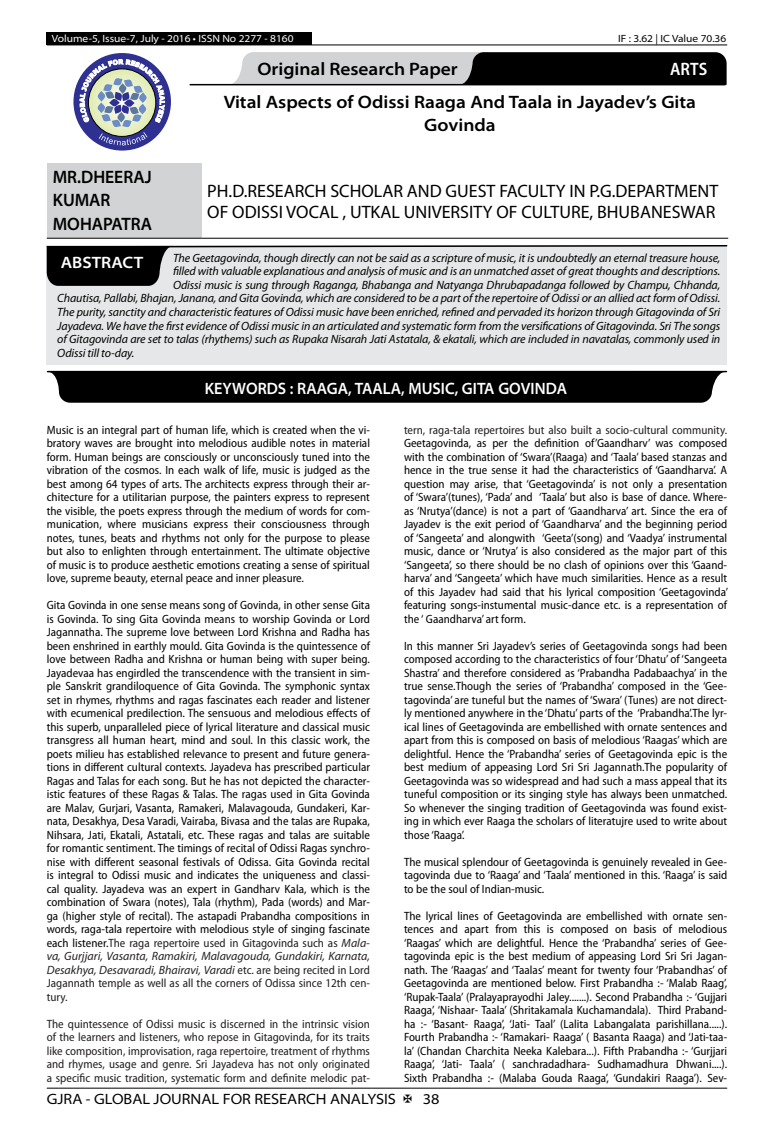
<style>
.page{position:relative;width:774px;height:1136px;background:#fff}
.page>*{position:absolute;margin:0;border:0;box-sizing:border-box;transform-origin:0 0}
.t1{font:18px/21.6px "Myriad Pro";color:#000}
.t2{font:600 semi-expanded 18px/23.4px "Myriad Pro";color:#000;text-align:center}
.t3{font:600 semi-expanded 18px/23.4px "Myriad Pro";color:#000;scale:.9 1}
.t4{font:600 semi-condensed 18px "Myriad Pro";color:#fff}
.t5{font:600 semi-expanded 16.5px "Myriad Pro";color:#fff;scale:.9 1}
.t6{font:600 semi-expanded 16.5px "Myriad Pro";color:#fff}
.t7{font:semi-expanded 15px "Myriad Pro";color:#000}
.t8{font:semi-condensed 12px/13.5px "Myriad Pro";color:#000;text-align:justify}
.t9{font:italic 12px "Myriad Pro";letter-spacing:-.01em;color:#000}
.t10{font:semi-condensed 12px/13.5px "Myriad Pro";color:#231f20;text-align:justify}
.t11{font:semi-expanded 10.5px "Myriad Pro";color:#fff}
.t12{font:semi-expanded 10.5px "Myriad Pro";color:#000}
.s1{color:#231f20}
.s2{font-style:italic;font-stretch:normal;color:#231f20}
</style>
<div class="page">
<hr style="left:47px;top:1087px;width:680px;height:1px;background:#000">
<div style="left:47px;top:32px;width:265px;height:13px;background:#000"></div>
<hr style="left:47px;top:45px;width:680px;height:1px;background:#000">
<svg style="left:229px;top:52px;width:498px;height:33px;background:#686969"></svg>
<hr style="left:190px;top:84px;width:535px;height:1px;background:#000">
<div style="left:73px;top:53px;width:98px;height:97px;background:#2e3092;border-radius:50%"></div>
<svg style="left:80px;top:59px;width:85px;height:86px"></svg>
<div style="left:47px;top:163px;width:154px;height:75px;background:#d1d3d4"></div>
<hr style="left:47px;top:238px;width:154px;height:1px;background:#000">
<hr style="left:201px;top:238px;width:527px;height:1px;background:#000">
<div style="left:47px;top:245px;width:680px;height:119px;background:#e6e7e8"></div>
<svg style="left:46px;top:245px;width:682px;height:41px"></svg>
<div style="left:47px;top:371px;width:679px;height:31px;background:#000"></div>
<p class="t11" style="left:52px;top:32px;width:243px">Volume-5, Issue-7, July - 2016 • ISSN No 2277 - 8160</p>
<p class="t12" style="left:618px;top:32px;width:110px">IF : 3.62 | IC Value 70.36</p>
<h1 class="t2" style="left:257px;top:58px;width:202px">Original Research Paper</h1>
<h1 class="t4" style="left:670px;top:59px;width:39px">ARTS</h1>
<h1 class="t2" style="left:224px;top:91px;width:474px">Vital Aspects of Odissi Raaga And Taala in Jayadev’s Gita<br>Govinda</h1>
<h1 class="t3" style="left:53px;top:165px;width:112px">MR.DHEERAJ<br>KUMAR<br>MOHAPATRA</h1>
<h1 class="t1" style="left:207px;top:180px;width:513px">PH.D.RESEARCH SCHOLAR AND GUEST FACULTY IN P.G.DEPARTMENT<br>OF ODISSI VOCAL , UTKAL UNIVERSITY OF CULTURE, BHUBANESWAR</h1>
<p class="t9" style="left:173px;top:251px;width:549px">The Geetagovinda, though directly can not be said as a scripture of music, it is undoubtedly an eternal treasure house,</p>
<p class="t9" style="left:173px;top:265px;width:549px">filled with valuable explanatious and analysis of music and is an unmatched asset of great thoughts and descriptions.</p>
<p class="t9" style="left:173px;top:278px;width:549px">Odissi music is sung through Raganga, Bhabanga and Natyanga Dhrubapadanga followed by Champu, Chhanda,</p>
<p class="t9" style="left:57px;top:292px;width:664px">Chautisa, Pallabi, Bhajan, Janana, and Gita Govinda, which are considered to be a part of the repertoire of Odissi or an allied act form of Odissi.</p>
<p class="t9" style="left:57px;top:305px;width:664px">The purity, sanctity and characteristic features of Odissi music have been enriched, refined and pervaded its horizon through Gitagovinda of Sri</p>
<p class="t9" style="left:57px;top:319px;width:664px">Jayadeva. We have the first evidence of Odissi music in an articulated and systematic form from the versifications of Gitagovinda. Sri The songs</p>
<p class="t9" style="left:57px;top:332px;width:664px">of Gitagovinda are set to talas (rhythems) such as Rupaka Nisarah Jati Astatala, &amp; ekatali, which are included in navatalas, commonly used in</p>
<p class="t9" style="left:57px;top:346px;width:79px">Odissi till to-day.</p>
<h2 class="t6" style="left:61px;top:253px;width:84px">ABSTRACT</h2>
<h2 class="t5" style="left:205px;top:379px;width:404px">KEYWORDS : RAAGA, TAALA, MUSIC, GITA GOVINDA</h2>
<p class="t8" style="left:47px;top:423px;width:325px">Music is an integral part of human life, which is created when the vi&shy;bratory waves are brought into melodious audible notes in material form. Human beings are consciously or unconsciously tuned into the vibration of the cosmos. In each walk of life, music is judged as the best among 64 types of arts. The architects express through their ar&shy;chitecture for a utilitarian purpose, the painters express to represent the visible, the poets express through the medium of words for com&shy;munication, where musicians express their consciousness through notes, tunes, beats and rhythms not only for the purpose to please but also to enlighten through entertainment. The ultimate objective of music is to produce aesthetic emotions creating a sense of spiritual love, supreme beauty, eternal peace and inner pleasure.</p>
<p class="t8" style="left:47px;top:598px;width:325px">Gita Govinda in one sense means song of Govinda, in other sense Gita is Govinda. To sing Gita Govinda means to worship Govinda or Lord Jagannatha. The supreme love between Lord Krishna and Radha has been enshrined in earthly mould. Gita Govinda is the quintessence of love between Radha and Krishna or human being with super being.<br>Jayadevaa has engirdled the transcendence with the transient in sim&shy;ple Sanskrit grandiloquence of Gita Govinda. The symphonic syntax set in rhymes, rhythms and ragas fascinates each reader and listener with ecumenical predilection. The sensuous and melodious effects of this superb, unparalleled piece of lyrical literature and classical music transgress all human heart, mind and soul. In this classic work, the poets milieu has established relevance to present and future genera&shy;tions in different cultural contexts. Jayadeva has prescribed particular Ragas and Talas for each song. But he has not depicted the character&shy;istic features of these Ragas &amp; Talas. The ragas used in Gita Govinda are Malav, Gurjari, Vasanta, Ramakeri, Malavagouda, Gundakeri, Kar&shy;nata, Desakhya, Desa Varadi, Vairaba, Bivasa and the talas are Rupaka, Nihsara, Jati, Ekatali, Astatali, etc. These ragas and talas are suitable for romantic sentiment. The timings of recital of Odissi Ragas synchro&shy;nise with different seasonal festivals of Odissa. Gita Govinda recital is integral to Odissi music and indicates the uniqueness and classi&shy;cal quality. Jayadeva was an expert in Gandharv Kala, which is the combination of Swara (notes), Tala (rhythm), Pada (words) and Mar&shy;ga (higher style of recital). The astapadi Prabandha compositions in words, raga-tala repertoire with melodious style of singing fascinate each listener.<span class="s1">The raga repertoire used in Gitagovinda such as</span> <span class="s2">Mala&shy;va, Gurjjari, Vasanta, Ramakiri, Malavagouda, Gundakiri, Karnata, Desakhya, Desavaradi, Bhairavi, Varadi</span> <span class="s1">etc. are being recited in Lord Jagannath temple as well as all the corners of Odissa since 12th cen&shy;tury.</span></p>
<p class="t10" style="left:47px;top:1017px;width:325px">The quintessence of Odissi music is discerned in the intrinsic vision of the learners and listeners, who repose in Gitagovinda, for its traits like composition, improvisation, raga repertoire, treatment of rhythms and rhymes, usage and genre. Sri Jayadeva has not only originated a specific music tradition, systematic form and definite melodic pat-</p>
<p class="t10" style="left:404px;top:423px;width:325px">tern, raga-tala repertoires but also built a socio-cultural community.</p>
<p class="t8" style="left:404px;top:436px;width:326px">Geetagovinda, as per the definition of’Gaandharv’ was composed with the combination of ‘Swara’(Raaga) and ‘Taala’ based stanzas and hence in the true sense it had the characteristics of ‘Gaandharva’. A question may arise, that ‘Geetagovinda’ is not only a presentation of ‘Swara’(tunes), ‘Pada’ and ‘Taala’ but also is base of dance. Where&shy;as ‘Nrutya’(dance) is not a part of ‘Gaandharva’ art. Since the era of Jayadev is the exit period of ‘Gaandharva’ and the beginning period of ‘Sangeeta’ and alongwith ‘Geeta’(song) and ‘Vaadya’ instrumental music, dance or ‘Nrutya’ is also considered as the major part of this ‘Sangeeta’, so there should be no clash of opinions over this ‘Gaand&shy;harva’ and ‘Sangeeta’ which have much similarities. Hence as a result of this Jayadev had said that his lyrical composition ‘Geetagovinda’ featuring songs-instumental music-dance etc. is a representation of the ‘ Gaandharva’ art form.</p>
<p class="t8" style="left:404px;top:639px;width:325px">In this manner Sri Jayadev’s series of Geetagovinda songs had been composed according to the characteristics of four ‘Dhatu’ of ‘Sangeeta Shastra’ and therefore considered as ‘Prabandha Padabaachya’ in the true sense.Though the series of ‘Prabandha’ composed in the ‘Gee&shy;tagovinda’ are tuneful but the names of ‘Swara’ (Tunes) are not direct&shy;ly mentioned anywhere in the ‘Dhatu’ parts of the ‘Prabandha’.The lyr&shy;ical lines of Geetagovinda are embellished with ornate sentences and apart from this is composed on basis of melodious ‘Raagas’ which are delightful. Hence the ‘Prabandha’ series of Geetagovinda epic is the best medium of appeasing Lord Sri Sri Jagannath.The popularity of Geetagovinda was so widespread and had such a mass appeal that its tuneful composition or its singing style has always been unmatched.<br>So whenever the singing tradition of Geetagovinda was found exist&shy;ing in which ever Raaga the scholars of literatujre used to write about those ‘Raaga’.</p>
<p class="t8" style="left:404px;top:855px;width:325px">The musical splendour of Geetagovinda is genuinely revealed in Gee&shy;tagovinda due to ‘Raaga’ and ‘Taala’ mentioned in this. ‘Raaga’ is said to be the soul of Indian-music.</p>
<p class="t8" style="left:404px;top:909px;width:325px">The lyrical lines of Geetagovinda are embellished with ornate sen&shy;tences and apart from this is composed on basis of melodious ‘Raagas’ which are delightful. Hence the ‘Prabandha’ series of Gee&shy;tagovinda epic is the best medium of appeasing Lord Sri Sri Jagan&shy;nath. The ‘Raagas’ and ‘Taalas’ meant for twenty four ‘Prabandhas’ of Geetagovinda are mentioned below. First Prabandha :- ‘Malab Raag’, ‘Rupak-Taala’ (Pralayaprayodhi Jaley.......). Second Prabandha :- ‘Gujjari Raaga’, ‘Nishaar- Taala’ (Shritakamala Kuchamandala). Third Praband&shy;ha :- ‘Basant- Raaga’, ‘Jati- Taal’ (Lalita Labangalata parishillana.....).<br>Fourth Prabandha :- ‘Ramakari- Raaga’ ( Basanta Raaga) and ‘Jati-taa&shy;la’ (Chandan Charchita Neeka Kalebara...). Fifth Prabandha :- ‘Gurjjari Raaga’, ‘Jati- Taala’ ( sanchradadhara- Sudhamadhura Dhwani....).<br>Sixth Prabandha :- (Malaba Gouda Raaga’, ‘Gundakiri Raaga’). Sev-</p>
<p class="t7" style="left:47px;top:1090px;width:351px">GJRA - GLOBAL JOURNAL FOR RESEARCH ANALYSIS</p>
<p class="t7" style="left:423px;top:1090px;width:18px">38</p>
</div>
